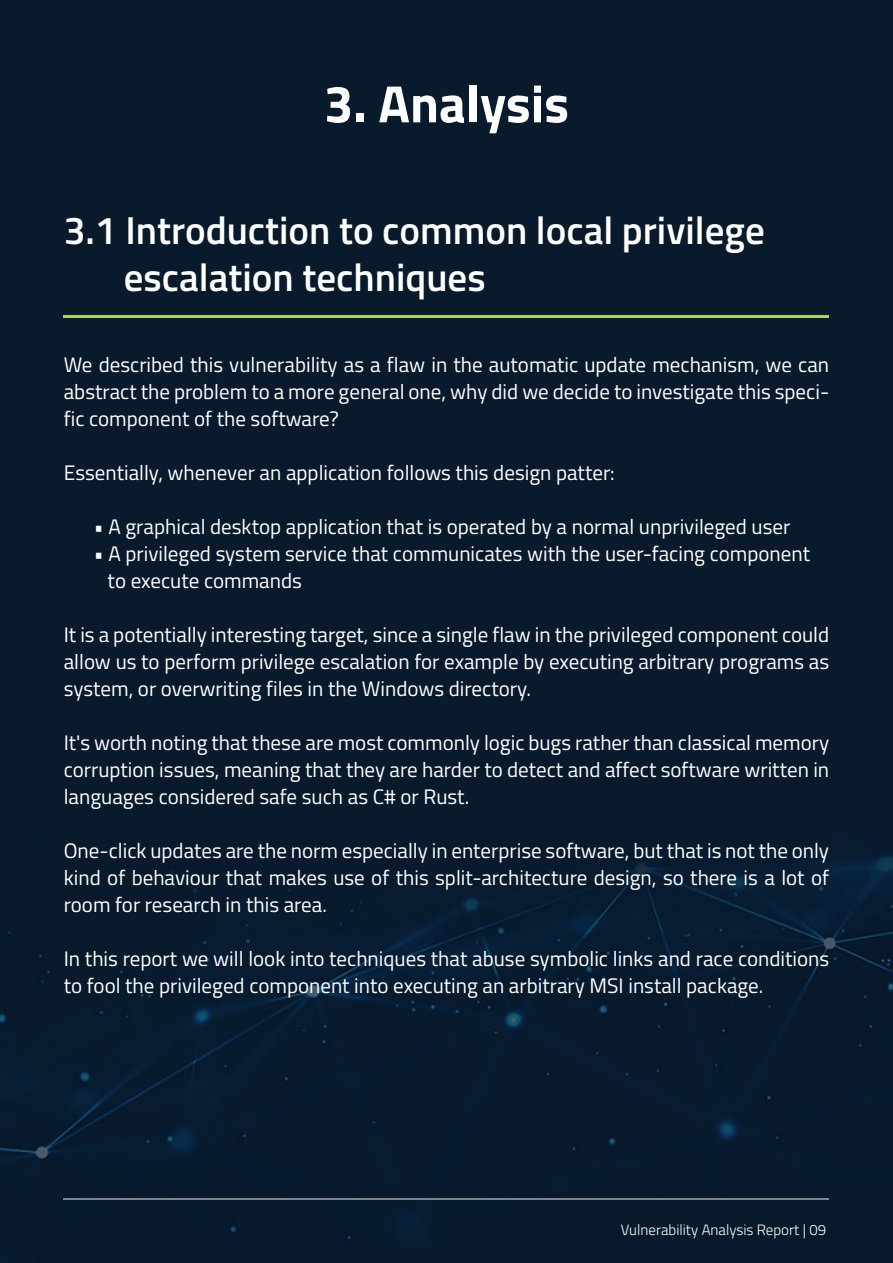
<style>
.page{position:relative;width:893px;height:1263px;background:#091a2c}
.page>*{position:absolute;margin:0;border:0;box-sizing:border-box;transform-origin:0 0}
.t1{font:700 52.5px "Titillium Web";color:#fff}
.t2{font:600 39px/46.8px "Titillium Web";color:#fff}
.t3{font:21px/27px "Titillium Web";color:#fff;text-align:justify}
.t4{font:300 15px "Titillium Web";color:#fff}
</style>
<div class="page">
<hr style="left:64px;top:1198px;width:765px;height:2px;background:#7c858c">
<hr style="left:64px;top:316px;width:765px;height:2px;background:#add461">
<h1 class="t1" style="left:324px;top:64px;width:247px">3. Analysis</h1>
<h2 class="t2" style="left:124px;top:205px;width:642px;text-indent:-60px">3.1 Introduction to common local privilege escalation techniques</h2>
<p class="t3" style="left:64px;top:350px;width:767px">We described this vulnerability as a flaw in the automatic update mechanism, we can abstract the problem to a more general one, why did we decide to investigate this speci&shy;fic component of the software?</p>
<p class="t3" style="left:64px;top:458px;width:552px">Essentially, whenever an application follows this design patter:</p>
<p class="t3" style="left:94px;top:512px;width:698px">• A graphical desktop application that is operated by a normal unprivileged user</p>
<p class="t3" style="left:108px;top:539px;width:704px;text-indent:-14px">• A privileged system service that communicates with the user-facing component to execute commands</p>
<p class="t3" style="left:64px;top:620px;width:767px">It is a potentially interesting target, since a single flaw in the privileged component could allow us to perform privilege escalation for example by executing arbitrary programs as system, or overwriting files in the Windows directory.</p>
<p class="t3" style="left:64px;top:728px;width:767px">It's worth noting that these are most commonly logic bugs rather than classical memory corruption issues, meaning that they are harder to detect and affect software written in languages considered safe such as C# or Rust.</p>
<p class="t3" style="left:64px;top:836px;width:767px">One-click updates are the norm especially in enterprise software, but that is not the only kind of behaviour that makes use of this split-architecture design, so there is a lot of room for research in this area.</p>
<p class="t3" style="left:64px;top:944px;width:767px">In this report we will look into techniques that abuse symbolic links and race conditions to fool the privileged component into executing an arbitrary MSI install package.</p>
<p class="t4" style="left:621px;top:1219px;width:207px">Vulnerability Analysis Report | 09</p>
</div>
